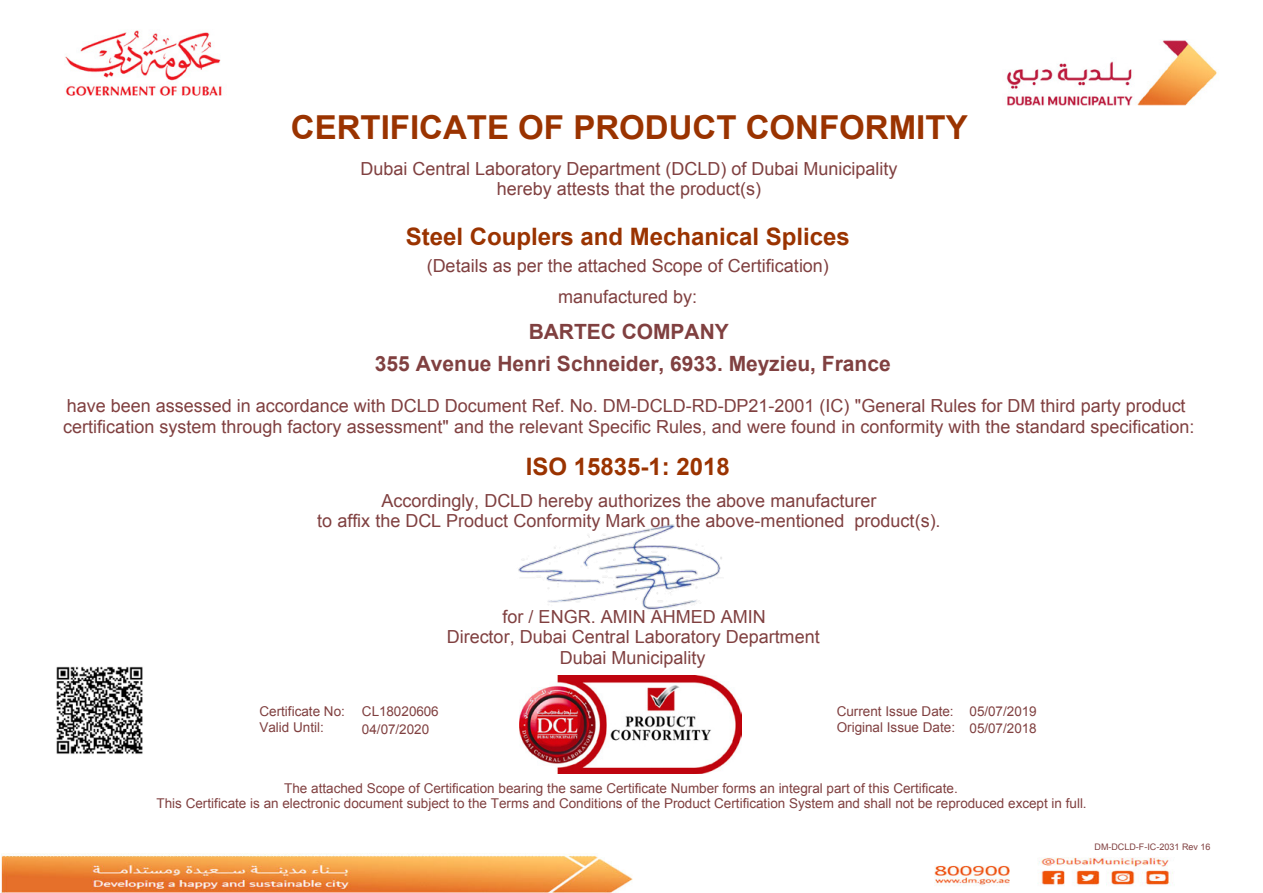
<style>
.page{position:relative;width:1263px;height:893px;background:#fff}
.page>*{position:absolute;margin:0;border:0;box-sizing:border-box;transform-origin:0 0}
.t1{font:700 33px "Arial";color:#9a3300}
.t2{font:700 24px "Arial";color:#9a3300}
.t3{font:700 21px/31.5px "Arial";color:#804040;text-align:center}
.t4{font:18px/20.7px "Arial";color:#804040;text-align:center}
.t5{font:13.5px/15.6px "Arial";color:#804040}
.t6{font:9px "Arial";letter-spacing:.005em;color:#804040}
</style>
<div class="page">
<img style="left:1006px;top:40px;width:211px;height:66px">
<img style="left:65px;top:30px;width:157px;height:66px">
<img style="left:56px;top:666px;width:87px;height:88px">
<img style="left:519px;top:675px;width:222px;height:98px">
<img style="left:1px;top:853px;width:1172px;height:40px">
<img style="left:518px;top:524px;width:204px;height:87px">
<h1 class="t1" style="left:291px;top:106px;width:678px">CERTIFICATE OF PRODUCT CONFORMITY</h1>
<p class="t4" style="left:360px;top:158px;width:538px">Dubai Central Laboratory Department (DCLD) of Dubai Municipality hereby attests that the product(s)</p>
<h2 class="t2" style="left:406px;top:220px;width:445px">Steel Couplers and Mechanical Splices</h2>
<p class="t4" style="left:427px;top:255px;width:404px">(Details as per the attached Scope of Certification)</p>
<p class="t4" style="left:558px;top:287px;width:141px">manufactured by:</p>
<p class="t3" style="left:375px;top:317px;width:517px">BARTEC COMPANY<br>355 Avenue Henri Schneider, 6933. Meyzieu, France</p>
<p class="t4" style="left:63px;top:396px;width:1132px;text-align:left">have been assessed in accordance with DCLD Document Ref. No. DM-DCLD-RD-DP21-2001 (IC) "General Rules for DM third party product certification system through factory assessment" and the relevant Specific Rules, and were found in conformity with the standard specification:</p>
<h2 class="t2" style="left:526px;top:451px;width:205px">ISO 15835-1: 2018</h2>
<p class="t4" style="left:317px;top:490px;width:625px">Accordingly, DCLD hereby authorizes the above manufacturer<br>to affix the DCL Product Conformity Mark on the above-mentioned product(s).</p>
<p class="t4" style="left:447px;top:606px;width:374px">for / ENGR. AMIN AHMED AMIN<br>Director, Dubai Central Laboratory Department<br>Dubai Municipality</p>
<p class="t5" style="left:259px;top:704px;width:87px">Certificate No:<br>Valid Until:</p>
<p class="t5" style="left:837px;top:704px;width:120px">Current Issue Date:<br>Original Issue Date:</p>
<p class="t5" style="left:362px;top:703px;width:78px;line-height:18px">CL18020606<br>04/07/2020</p>
<p class="t5" style="left:969px;top:703px;width:69px;line-height:16.8px">05/07/2019<br>05/07/2018</p>
<p class="t5" style="left:156px;top:780px;width:932px;text-align:center">The attached Scope of Certification bearing the same Certificate Number forms an integral part of this Certificate.<br>This Certificate is an electronic document subject to the Terms and Conditions of the Product Certification System and shall not be reproduced except in full.</p>
<p class="t6" style="left:1094px;top:841px;width:118px">DM-DCLD-F-IC-2031 Rev 16</p>
</div>
